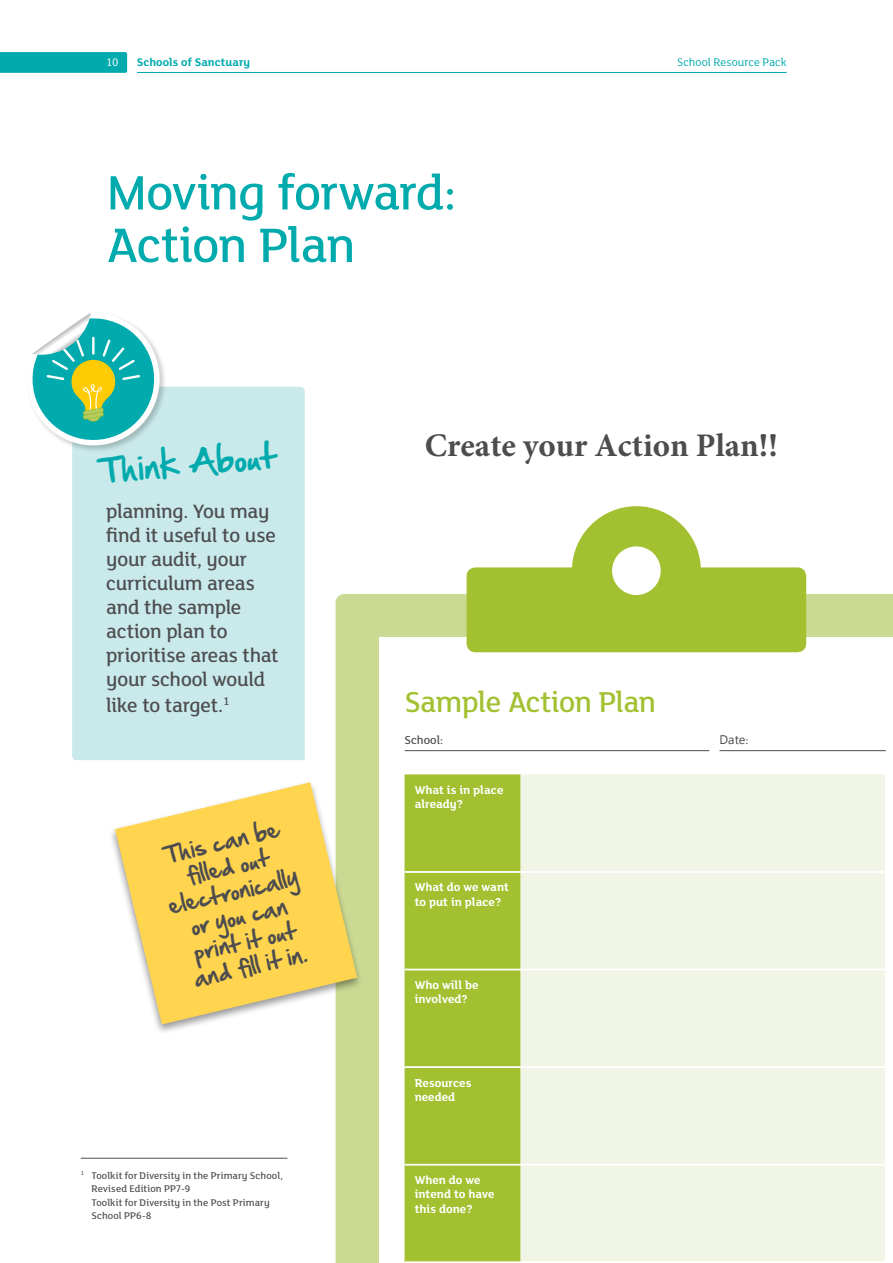
<style>
.page{position:relative;width:893px;height:1263px;background:#fff}
.page>*{position:absolute;margin:0;border:0;box-sizing:border-box;transform-origin:0 0}
.t1{font:500 52.5px/52.5px "FS Lola";letter-spacing:-.02em;color:#00aaad}
.t2{font:700 33px "Minion Pro";color:#4d4d4f}
.t3{font:500 31.35px "FS Lola";letter-spacing:-.02em;color:#a2c02f}
.t4{font:30px "Hand Of Sean";color:#00aaad}
.t5{font:500 21px/24.2px "FS Lola";letter-spacing:-.015em;color:#4d4d4f}
.t6{font:21px/25.5px "Hand Of Sean";color:#4d4d4f;text-align:center}
.t7{font:700 12.45px/14.2px "FS Lola";color:#fff}
.t8{font:500 12.45px "FS Lola";color:#4d4d4f}
.t9{font:12.45px "Leelawadee UI";color:#4d4d4f}
.t10{font:700 12px "FS Lola";letter-spacing:.005em;color:#00aaad}
.t11{font:12px "FS Lola";color:#00aaad}
.t12{font:12px "FS Lola";color:#fff}
.t13{font:500 10.5px/13.5px "FS Lola";letter-spacing:.01em;color:#4d4d4f}
.s1{font-family:"FS Lola";font-weight:500}
</style>
<div class="page">
<div style="left:336px;top:594px;width:557px;height:669px;background:#cbda93"></div>
<div style="left:379px;top:637px;width:514px;height:626px;background:#fff"></div>
<hr style="left:405px;top:750px;width:304px;height:1px;background:#4d4d4f">
<hr style="left:719px;top:750px;width:167px;height:1px;background:#4d4d4f">
<div style="left:405px;top:774px;width:116px;height:487px;background:#a2c02f"></div>
<div style="left:521px;top:774px;width:364px;height:487px;background:#f1f5e5"></div>
<hr style="left:405px;top:871px;width:116px;height:2px;background:#fff">
<hr style="left:405px;top:969px;width:116px;height:1px;background:#fff">
<hr style="left:405px;top:1066px;width:116px;height:2px;background:#fff">
<hr style="left:405px;top:1164px;width:116px;height:1px;background:#fff">
<hr style="left:521px;top:871px;width:364px;height:2px;background:#fff">
<hr style="left:521px;top:969px;width:364px;height:1px;background:#fff">
<hr style="left:521px;top:1066px;width:364px;height:2px;background:#fff">
<hr style="left:521px;top:1164px;width:364px;height:1px;background:#fff">
<div style="left:467px;top:567px;width:339px;height:85px;background:#a2c02f;border-radius:9px"></div>
<div style="left:572px;top:506px;width:129px;height:129px;background:#a2c02f;border-radius:50%"></div>
<div style="left:612px;top:546px;width:49px;height:49px;background:#fff;border-radius:50%"></div>
<div style="left:108px;top:780px;width:255px;height:255px;background:#000;opacity:.4"></div>
<svg style="left:115px;top:782px;width:242px;height:242px;fill:#ffd44f"></svg>
<hr style="left:81px;top:1158px;width:206px;height:1px;background:#4d4d4f">
<div style="left:72px;top:387px;width:233px;height:373px;background:#c9e9ea"></div>
<div style="left:26px;top:311px;width:141px;height:142px;background:#000;opacity:.2"></div>
<svg style="left:26px;top:313px;width:139px;height:138px"></svg>
<svg style="left:0;top:52px;width:127px;height:21px;background:#03abad"></svg>
<hr style="left:137px;top:72px;width:650px;height:1px;background:#00aaad">
<p class="t12" style="left:106px;top:54px;width:14px">10</p>
<p class="t10" style="left:137px;top:54px;width:115px">Schools of Sanctuary</p>
<p class="t11" style="left:677px;top:54px;width:111px">School Resource Pack</p>
<h1 class="t1" style="left:107px;top:164px;width:351px">Moving forward:<br>Action Plan</h1>
<h3 class="t4" style="left:99px;top:444px;width:177px;rotate:-5deg">Think About</h3>
<p class="t5" style="left:106px;top:499px;width:174px">planning. You may find it useful to use your audit, your curriculum areas and the sample action plan to prioritise areas that your school would like to target.<sup>1</sup></p>
<p class="t6" style="left:154px;top:844px;width:134px;rotate:-13deg">This can be<br>fi lled out electronically or you can print it out and fi ll it in.</p>
<p class="t13" style="left:91px;top:1168px;width:193px;text-indent:-11px"><sup>1</sup> Toolkit for Diversity in the Primary School,<br>Revised Edition PP7-9<br>Toolkit for Diversity in the Post Primary<br>School PP6-8</p>
<h2 class="t2" style="left:425px;top:422px;width:354px">Create your Action Plan!!</h2>
<h3 class="t3" style="left:405px;top:681px;width:253px">Sample Action Plan</h3>
<p class="t8" style="left:405px;top:732px;width:40px">School:</p>
<p class="t9" style="left:719px;top:731px;width:30px">Date<span class="s1">:</span></p>
<p class="t7" style="left:415px;top:782px;width:90px">What is in place already?</p>
<p class="t7" style="left:415px;top:880px;width:96px">What do we want to put in place?</p>
<p class="t7" style="left:415px;top:977px;width:65px">Who will be involved?</p>
<p class="t7" style="left:415px;top:1075px;width:58px">Resources needed</p>
<p class="t7" style="left:415px;top:1172px;width:81px">When do we intend to have this done?</p>
</div>
